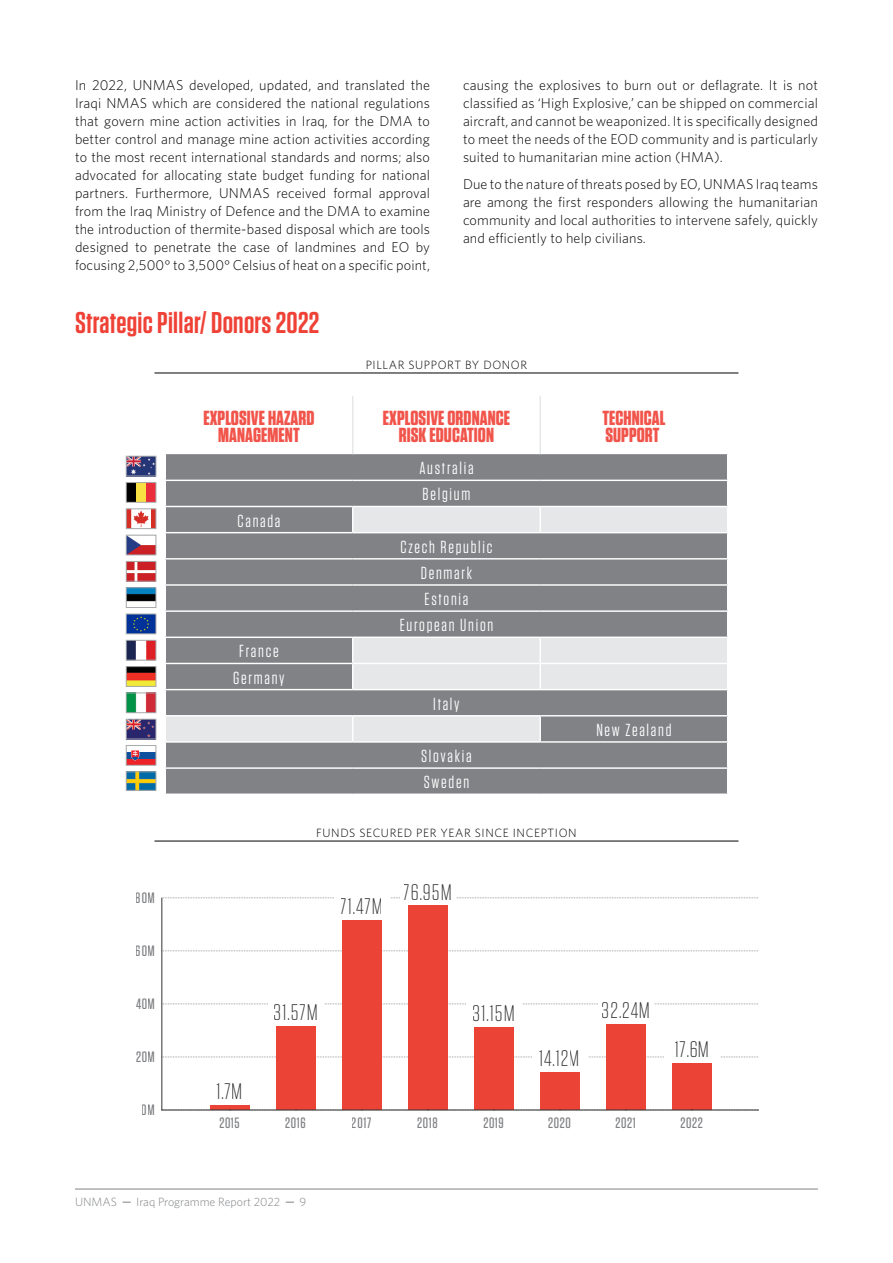
<style>
.page{position:relative;width:893px;height:1263px;background:#fff}
.page>*{position:absolute;margin:0;border:0;box-sizing:border-box;transform-origin:0 0}
.t1{font:600 30px "Tungsten";letter-spacing:.01em;color:#ef4136}
.t2{font:300 22.5px "Tungsten";letter-spacing:.04em;color:#333}
.t3{font:700 20.4px/17.4px "Tungsten";letter-spacing:.005em;color:#f1544a;text-align:center}
.t4{font:17.4px/26.1px "Tungsten";letter-spacing:.1em;color:#fff}
.t5{font:500 15px "Tungsten";letter-spacing:.04em;color:#808184}
.t6{font:300 14.25px/18px "Whitney";letter-spacing:.01em;color:#000;text-align:justify}
.t7{font:300 12px "Whitney";letter-spacing:.05em;color:#000}
.t8{font:300 12px "Whitney";color:#808285}
</style>
<div class="page">
<hr style="left:75px;top:1189px;width:743px;height:1px;background:#808285">
<hr style="left:154px;top:373px;width:584px;height:1px;background:#000">
<hr style="left:154px;top:841px;width:584px;height:1px;background:#000">
<div style="left:166px;top:454px;width:561px;height:339px;background:#808285"></div>
<svg style="left:166px;top:507px;width:561px;height:234px;background:#9fa1a3"></svg>
<hr style="left:165px;top:480px;width:188px;height:1px;background:#fff">
<hr style="left:353px;top:480px;width:187px;height:1px;background:#fff">
<hr style="left:540px;top:480px;width:188px;height:1px;background:#fff">
<hr style="left:353px;top:506px;width:187px;height:1px;background:#fff">
<svg style="left:352px;top:507px;width:1px;height:25px"></svg>
<hr style="left:540px;top:506px;width:188px;height:1px;background:#fff">
<hr style="left:539px;top:507px;width:2px;height:25px;background:#fff">
<hr style="left:353px;top:532px;width:187px;height:1px;background:#fff">
<hr style="left:540px;top:532px;width:188px;height:1px;background:#fff">
<hr style="left:165px;top:558px;width:188px;height:1px;background:#fff">
<hr style="left:353px;top:558px;width:187px;height:1px;background:#fff">
<hr style="left:540px;top:558px;width:188px;height:1px;background:#fff">
<hr style="left:165px;top:584px;width:188px;height:2px;background:#fff">
<hr style="left:353px;top:584px;width:187px;height:2px;background:#fff">
<hr style="left:540px;top:584px;width:188px;height:2px;background:#fff">
<hr style="left:165px;top:610px;width:188px;height:2px;background:#fff">
<hr style="left:353px;top:610px;width:187px;height:2px;background:#fff">
<hr style="left:540px;top:610px;width:188px;height:2px;background:#fff">
<hr style="left:353px;top:636px;width:187px;height:2px;background:#fff">
<hr style="left:540px;top:636px;width:188px;height:2px;background:#fff">
<hr style="left:539px;top:638px;width:2px;height:25px;background:#fff">
<hr style="left:353px;top:663px;width:187px;height:1px;background:#fff">
<hr style="left:540px;top:663px;width:188px;height:1px;background:#fff">
<hr style="left:539px;top:664px;width:2px;height:25px;background:#fff">
<hr style="left:165px;top:689px;width:188px;height:1px;background:#fff">
<hr style="left:540px;top:689px;width:188px;height:1px;background:#fff">
<hr style="left:165px;top:715px;width:188px;height:1px;background:#fff">
<hr style="left:353px;top:715px;width:187px;height:1px;background:#fff">
<svg style="left:352px;top:716px;width:1px;height:25px"></svg>
<hr style="left:539px;top:716px;width:2px;height:25px;background:#fff">
<hr style="left:165px;top:741px;width:188px;height:2px;background:#fff">
<hr style="left:353px;top:741px;width:187px;height:2px;background:#fff">
<hr style="left:165px;top:767px;width:188px;height:2px;background:#fff">
<hr style="left:353px;top:767px;width:187px;height:2px;background:#fff">
<hr style="left:540px;top:767px;width:188px;height:2px;background:#fff">
<hr style="left:352px;top:396px;width:1px;height:58px;background:#e6e7e8">
<hr style="left:539px;top:396px;width:2px;height:58px;background:#e6e7e8">
<hr style="left:165px;top:506px;width:188px;height:1px;background:#fff">
<hr style="left:165px;top:532px;width:188px;height:1px;background:#fff">
<hr style="left:165px;top:636px;width:188px;height:2px;background:#fff">
<hr style="left:165px;top:663px;width:188px;height:1px;background:#fff">
<hr style="left:540px;top:715px;width:188px;height:1px;background:#fff">
<hr style="left:540px;top:741px;width:188px;height:2px;background:#fff">
<svg style="left:352px;top:638px;width:1px;height:51px"></svg>
<svg style="left:165px;top:454px;width:1px;height:315px"></svg>
<hr style="left:353px;top:689px;width:187px;height:1px;background:#fff">
<svg style="left:727px;top:454px;width:1px;height:315px"></svg>
<div style="left:276px;top:1026px;width:39px;height:84px;background:#eb4437"></div>
<div style="left:342px;top:920px;width:39px;height:190px;background:#eb4437"></div>
<div style="left:408px;top:906px;width:39px;height:204px;background:#eb4437"></div>
<div style="left:474px;top:1027px;width:39px;height:83px;background:#eb4437"></div>
<div style="left:540px;top:1072px;width:39px;height:38px;background:#eb4437"></div>
<div style="left:606px;top:1024px;width:39px;height:86px;background:#eb4437"></div>
<div style="left:672px;top:1063px;width:39px;height:47px;background:#eb4437"></div>
<hr style="left:161px;top:898px;width:1px;height:212px;background:#333">
<svg style="left:162px;top:950px;width:596px;height:1px"></svg>
<svg style="left:162px;top:1081px;width:596px;height:29px"></svg>
<svg style="left:162px;top:897px;width:596px;height:22px"></svg>
<svg style="left:162px;top:1000px;width:596px;height:26px"></svg>
<svg style="left:162px;top:1038px;width:596px;height:33px"></svg>
<img style="left:128px;top:458px;width:26px;height:16px">
<div style="left:126px;top:456px;width:30px;height:20px;border:1px solid #a7a9ac"></div>
<img style="left:128px;top:774px;width:26px;height:14px">
<img style="left:128px;top:721px;width:26px;height:16px">
<div style="left:126px;top:719px;width:30px;height:20px;border:1px solid #a7a9ac"></div>
<div style="left:126px;top:745px;width:30px;height:20px;background:#ec2329"></div>
<div style="left:126px;top:745px;width:30px;height:14px;background:#0e519f"></div>
<div style="left:126px;top:745px;width:30px;height:7px;background:#fff"></div>
<svg style="left:131px;top:750px;width:8px;height:11px"></svg>
<div style="left:126px;top:745px;width:30px;height:20px;border:1px solid #a7a9ac"></div>
<div style="left:126px;top:482px;width:30px;height:20px;background:#eb2c3b"></div>
<div style="left:126px;top:482px;width:20px;height:20px;background:#f9e042"></div>
<div style="left:126px;top:482px;width:10px;height:20px;background:#000"></div>
<div style="left:126px;top:482px;width:30px;height:20px;border:1px solid #a7a9ac"></div>
<img style="left:128px;top:537px;width:26px;height:16px">
<div style="left:126px;top:535px;width:30px;height:20px;border:1px solid #a7a9ac"></div>
<img style="left:128px;top:563px;width:26px;height:16px">
<div style="left:126px;top:561px;width:30px;height:20px;border:1px solid #a7a9ac"></div>
<img style="left:128px;top:590px;width:26px;height:12px">
<div style="left:126px;top:588px;width:30px;height:20px;border:1px solid #a7a9ac"></div>
<svg style="left:128px;top:511px;width:26px;height:16px"></svg>
<div style="left:126px;top:509px;width:30px;height:20px;border:1px solid #a7a9ac"></div>
<img style="left:128px;top:616px;width:26px;height:16px">
<div style="left:126px;top:614px;width:30px;height:20px;border:1px solid #a7a9ac"></div>
<img style="left:128px;top:695px;width:26px;height:16px">
<div style="left:126px;top:693px;width:30px;height:20px;border:1px solid #a7a9ac"></div>
<img style="left:128px;top:668px;width:26px;height:16px">
<div style="left:126px;top:666px;width:30px;height:20px;border:1px solid #a7a9ac"></div>
<img style="left:128px;top:642px;width:26px;height:16px">
<div style="left:126px;top:640px;width:30px;height:20px;border:1px solid #a7a9ac"></div>
<p class="t6" style="left:75px;top:76px;width:357px">In 2022, UNMAS developed, updated, and translated the Iraqi NMAS which are considered the national regulations that govern mine action activities in Iraq, for the DMA to better control and manage mine action activities according to the most recent international standards and norms; also advocated for allocating state budget funding for national partners. Furthermore, UNMAS received formal approval from the Iraq Ministry of Defence and the DMA to examine the introduction of thermite-based disposal which are tools designed to penetrate the case of landmines and EO by focusing 2,500° to 3,500° Celsius of heat on a specific point,</p>
<p class="t6" style="left:463px;top:76px;width:357px">causing the explosives to burn out or deflagrate. It is not classified as ‘High Explosive,’ can be shipped on commercial aircraft, and cannot be weaponized. It is specifically designed to meet the needs of the EOD community and is particularly suited to humanitarian mine action (HMA).</p>
<p class="t6" style="left:463px;top:175px;width:356px">Due to the nature of threats posed by EO, UNMAS Iraq teams are among the first responders allowing the humanitarian community and local authorities to intervene safely, quickly and efficiently to help civilians.</p>
<h1 class="t1" style="left:75px;top:307px;width:246px">Strategic Pillar/ Donors 2022</h1>
<p class="t7" style="left:366px;top:357px;width:163px">PILLAR SUPPORT BY DONOR</p>
<h3 class="t3" style="left:203px;top:409px;width:113px">EXPLOSIVE HAZARD<br>MANAGEMENT</h3>
<h3 class="t3" style="left:383px;top:409px;width:129px">EXPLOSIVE ORDNANCE<br>RISK EDUCATION</h3>
<h3 class="t3" style="left:602px;top:409px;width:65px;text-align:left">TECHNICAL<br>SUPPORT</h3>
<p class="t4" style="left:419px;top:455px;width:56px">Australia<br>Belgium</p>
<p class="t4" style="left:237px;top:508px;width:44px">Canada</p>
<p class="t4" style="left:400px;top:534px;width:95px;text-align:center">Czech Republic<br>Denmark<br>Estonia<br>European Union</p>
<p class="t4" style="left:233px;top:638px;width:53px;text-align:center">France<br>Germany</p>
<p class="t4" style="left:433px;top:691px;width:28px">Italy</p>
<p class="t4" style="left:596px;top:717px;width:77px">New Zealand</p>
<p class="t4" style="left:421px;top:743px;width:52px">Slovakia<br>Sweden</p>
<p class="t5" style="left:136px;top:890px;width:21px">80M</p>
<p class="t5" style="left:136px;top:943px;width:21px">60M</p>
<p class="t5" style="left:136px;top:996px;width:21px">40M</p>
<p class="t5" style="left:136px;top:1049px;width:21px">20M</p>
<p class="t5" style="left:142px;top:1102px;width:15px">0M</p>
<p class="t7" style="left:316px;top:825px;width:262px">FUNDS SECURED PER YEAR SINCE INCEPTION</p>
<h2 class="t2" style="left:341px;top:895px;width:43px">71.47M</h2>
<h2 class="t2" style="left:404px;top:880px;width:49px">76.95M</h2>
<h2 class="t2" style="left:216px;top:1080px;width:28px">1.7M</h2>
<h2 class="t2" style="left:274px;top:1001px;width:45px">31.57M</h2>
<h2 class="t2" style="left:473px;top:1002px;width:43px">31.15M</h2>
<h2 class="t2" style="left:539px;top:1047px;width:42px">14.12M</h2>
<h2 class="t2" style="left:602px;top:999px;width:49px">32.24M</h2>
<h2 class="t2" style="left:675px;top:1038px;width:35px">17.6M</h2>
<p class="t5" style="left:219px;top:1115px;width:22px">2015</p>
<p class="t5" style="left:285px;top:1115px;width:22px">2016</p>
<p class="t5" style="left:352px;top:1115px;width:21px">2017</p>
<p class="t5" style="left:417px;top:1115px;width:22px">2018</p>
<p class="t5" style="left:483px;top:1115px;width:22px">2019</p>
<p class="t5" style="left:548px;top:1115px;width:24px">2020</p>
<p class="t5" style="left:615px;top:1115px;width:22px">2021</p>
<p class="t5" style="left:680px;top:1115px;width:24px">2022</p>
<p class="t8" style="left:75px;top:1194px;width:43px">UNMAS</p>
<p class="t8" style="left:136px;top:1194px;width:145px">Iraq Programme Report 2022</p>
<p class="t8" style="left:300px;top:1194px;width:8px">9</p>
</div>
